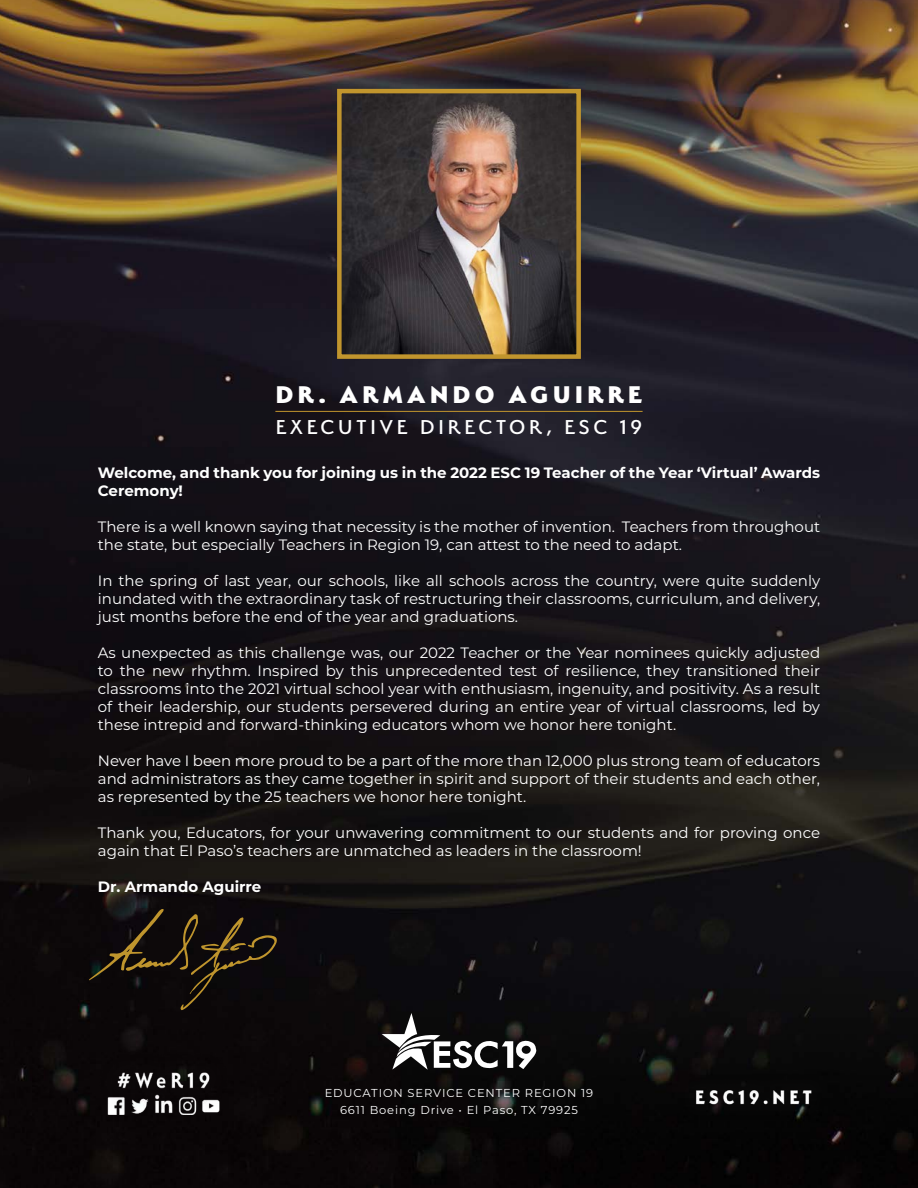
<style>
.page{position:relative;width:918px;height:1188px;background:#fff}
.page>*{position:absolute;margin:0;border:0;box-sizing:border-box;transform-origin:0 0}
.t1{font:800 27px "Serenity";letter-spacing:.15em;color:#fff}
.t2{font:500 22.5px "Serenity";letter-spacing:.175em;color:#fff}
.t3{font:15px/18px "Montserrat";color:#fff;text-align:justify}
.t4{font:700 15px/18px "Montserrat";color:#fff}
.t5{font:11.55px "Montserrat";letter-spacing:.075em;color:#fff}
</style>
<div class="page">
<img style="left:0;top:0;width:918px;height:1188px">
<img style="left:342px;top:94px;width:234px;height:260px">
<div style="left:337px;top:89px;width:244px;height:270px;border:4px solid #c1952d"></div>
<hr style="left:275px;top:411px;width:368px;height:1px;background:#c2962d">
<svg style="left:382px;top:1013px;width:154px;height:57px"></svg>
<img style="left:98px;top:1052px;width:132px;height:62px">
<img style="left:677px;top:1071px;width:152px;height:51px">
<svg style="left:89px;top:909px;width:188px;height:101px;background:#1c150e"></svg>
<p class="t1" style="left:275px;top:379px;width:369px">DR. ARMANDO AGUIRRE</p>
<p class="t2" style="left:276px;top:415px;width:368px">EXECUTIVE DIRECTOR, ESC 19</p>
<p class="t4" style="left:98px;top:463px;width:724px">Welcome, and thank you for joining us in the 2022 ESC 19 Teacher of the Year ‘Virtual’ Awards<br>Ceremony!</p>
<p class="t3" style="left:98px;top:517px;width:724px">There is a well known saying that necessity is the mother of invention. Teachers from throughout the state, but especially Teachers in Region 19, can attest to the need to adapt.</p>
<p class="t3" style="left:98px;top:571px;width:724px">In the spring of last year, our schools, like all schools across the country, were quite suddenly inundated with the extraordinary task of restructuring their classrooms, curriculum, and delivery, just months before the end of the year and graduations.</p>
<p class="t3" style="left:98px;top:643px;width:724px">As unexpected as this challenge was, our 2022 Teacher or the Year nominees quickly adjusted to the new rhythm. Inspired by this unprecedented test of resilience, they transitioned their classrooms into the 2021 virtual school year with enthusiasm, ingenuity, and positivity. As a result of their leadership, our students persevered during an entire year of virtual classrooms, led by these intrepid and forward-thinking educators whom we honor here tonight.</p>
<p class="t3" style="left:98px;top:751px;width:724px">Never have I been more proud to be a part of the more than 12,000 plus strong team of educators and administrators as they came together in spirit and support of their students and each other, as represented by the 25 teachers we honor here tonight.</p>
<p class="t3" style="left:98px;top:823px;width:724px">Thank you, Educators, for your unwavering commitment to our students and for proving once again that El Paso’s teachers are unmatched as leaders in the classroom!</p>
<p class="t4" style="left:98px;top:877px;width:165px">Dr. Armando Aguirre</p>
<p class="t5" style="left:325px;top:1085px;width:270px">EDUCATION SERVICE CENTER REGION 19</p>
<p class="t5" style="left:340px;top:1102px;width:239px">6611 Boeing Drive • El Paso, TX 79925</p>
</div>
